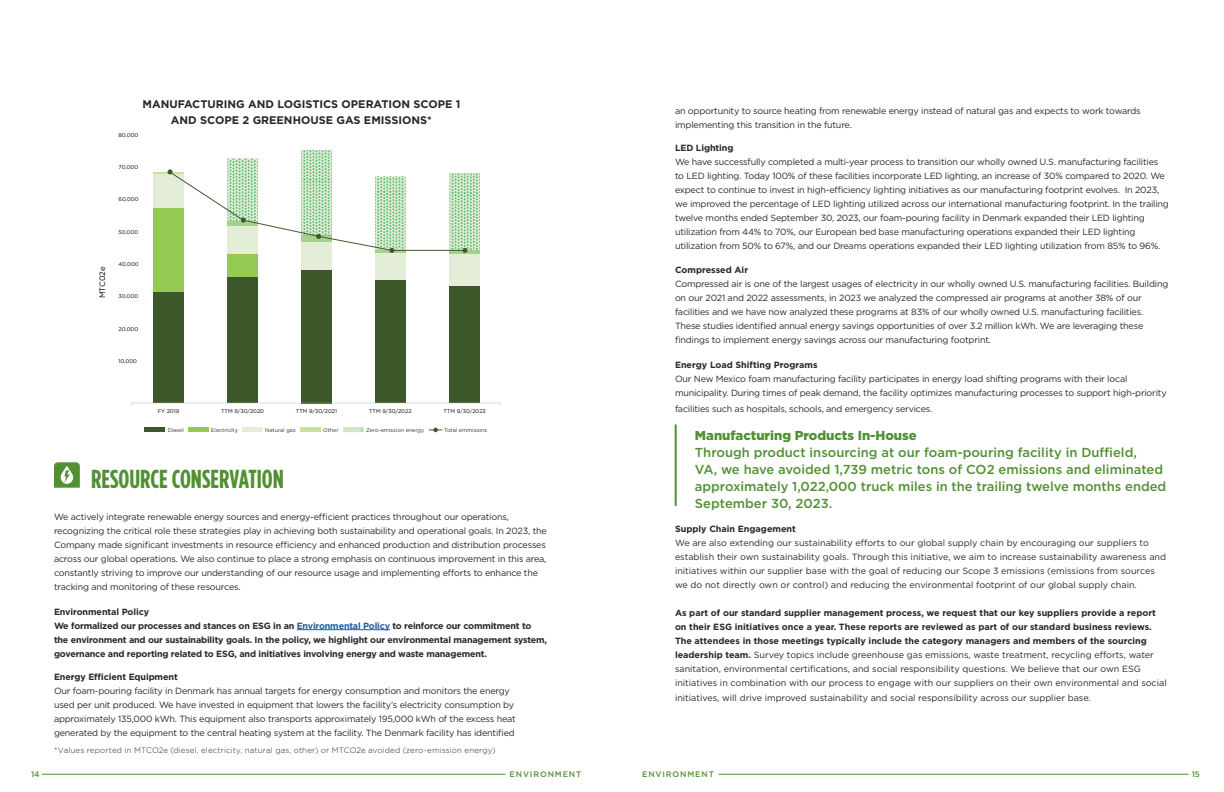
<style>
.page{position:relative;width:1224px;height:792px;background:#fff}
.page>*{position:absolute;margin:0;border:0;box-sizing:border-box;transform-origin:0 0}
.t1{font:700 26px "Gotham Condensed";color:#519033}
.t2{font:500 13px/17px "Gotham";color:#519033}
.t3{font:900 13px "Gotham";color:#519033}
.t4{font:700 11px/16px "Gotham";color:#292829;text-align:center}
.t5{font:9px/14px "Gotham";letter-spacing:-.02em;color:#292829}
.t6{font:9px/14px "Gotham";color:#292829}
.t7{font:700 9px/14px "Gotham";letter-spacing:-.02em;color:#292829}
.t8{font:700 9px "Gotham";color:#292829}
.t9{font:300 8px "Gotham";letter-spacing:.015em;color:#292829}
.t10{font:500 8px "Gotham";letter-spacing:.11em;color:#519033}
.t11{font:7.8px "Gotham";color:#000}
.t12{font:5.4px "Gotham";color:#000}
.t13{font:5.4px "Gotham";color:#333132}
.s1{color:#215e9e}
.s2{font-weight:700}
</style>
<div class="page">
<hr style="left:297px;top:629px;width:93px;height:1px;background:#215e9e">
<hr style="left:675px;top:425px;width:2px;height:80px;background:#519033">
<hr style="left:719px;top:774px;width:470px;height:1px;background:#519033">
<svg style="left:54px;top:462px;width:26px;height:26px"></svg>
<hr style="left:42px;top:774px;width:463px;height:1px;background:#519033">
<div style="left:153px;top:291px;width:31px;height:112px;background:#3c572a"></div>
<div style="left:153px;top:208px;width:31px;height:83px;background:#94c953"></div>
<div style="left:153px;top:173px;width:31px;height:35px;background:#e3edd8"></div>
<hr style="left:153px;top:172px;width:31px;height:1px;background:#cbe193">
<div style="left:227px;top:277px;width:31px;height:126px;background:#3c572a"></div>
<div style="left:227px;top:254px;width:31px;height:23px;background:#94c953"></div>
<div style="left:227px;top:226px;width:31px;height:28px;background:#e3edd8"></div>
<div style="left:301px;top:270px;width:31px;height:133px;background:#3c572a"></div>
<div style="left:301px;top:241px;width:31px;height:29px;background:#e3edd8"></div>
<div style="left:375px;top:279px;width:31px;height:124px;background:#3c572a"></div>
<div style="left:375px;top:253px;width:31px;height:26px;background:#e3edd8"></div>
<div style="left:450px;top:286px;width:30px;height:117px;background:#3c572a"></div>
<div style="left:450px;top:254px;width:30px;height:32px;background:#e3edd8"></div>
<hr style="left:450px;top:250px;width:30px;height:4px;background:#a7d08f">
<svg style="left:131px;top:403px;width:370px;height:2px"></svg>
<svg style="left:168px;top:150px;width:312px;height:103px"></svg>
<hr style="left:145px;top:428px;width:20px;height:4px;background:#395729">
<hr style="left:188px;top:428px;width:20px;height:4px;background:#94c953">
<hr style="left:300px;top:428px;width:20px;height:4px;background:#cbe193">
<hr style="left:242px;top:428px;width:21px;height:4px;background:#e3edd8">
<svg style="left:429px;top:428px;width:14px;height:4px"></svg>
<svg style="left:343px;top:428px;width:21px;height:5px"></svg>
<p class="t11" style="left:97px;top:298px;width:34px;rotate:-90deg">MTC02e</p>
<p class="t4" style="left:143px;top:96px;width:319px">MANUFACTURING AND LOGISTICS OPERATION SCOPE 1<br>AND SCOPE 2 GREENHOUSE GAS EMISSIONS*</p>
<p class="t12" style="left:119px;top:131px;width:21px">80,000</p>
<p class="t12" style="left:119px;top:164px;width:21px">70,000</p>
<p class="t12" style="left:119px;top:196px;width:22px">60,000</p>
<p class="t12" style="left:119px;top:228px;width:21px">50,000</p>
<p class="t12" style="left:119px;top:261px;width:22px">40,000</p>
<p class="t12" style="left:119px;top:293px;width:21px">30,000</p>
<p class="t12" style="left:119px;top:325px;width:21px">20,000</p>
<p class="t12" style="left:119px;top:358px;width:20px">10,000</p>
<p class="t12" style="left:158px;top:408px;width:23px">FY 2019</p>
<p class="t12" style="left:221px;top:408px;width:45px">TTM 9/30/2020</p>
<p class="t12" style="left:296px;top:408px;width:43px">TTM 9/30/2021</p>
<p class="t12" style="left:369px;top:408px;width:44px">TTM 9/30/2022</p>
<p class="t12" style="left:443px;top:408px;width:44px">TTM 9/30/2023</p>
<p class="t13" style="left:168px;top:426px;width:18px">Diesel</p>
<p class="t13" style="left:211px;top:426px;width:28px">Electricity</p>
<p class="t13" style="left:265px;top:426px;width:32px">Natural gas</p>
<p class="t13" style="left:323px;top:426px;width:17px">Other</p>
<p class="t13" style="left:366px;top:426px;width:60px">Zero-emission energy</p>
<p class="t13" style="left:444px;top:426px;width:45px">Total emmisions</p>
<h1 class="t1" style="left:91px;top:464px;width:194px">RESOURCE CONSERVATION</h1>
<p class="t5" style="left:54px;top:510px;width:494px">We actively integrate renewable energy sources and energy-efficient practices throughout our operations, recognizing the critical role these strategies play in achieving both sustainability and operational goals. In 2023, the Company made significant investments in resource efficiency and enhanced production and distribution processes across our global operations. We also continue to place a strong emphasis on continuous improvement in this area, constantly striving to improve our understanding of our resource usage and implementing efforts to enhance the tracking and monitoring of these resources.</p>
<p class="t7" style="left:54px;top:605px;width:495px">Environmental Policy<br>We formalized our processes and stances on ESG in an <span class="s1">Environmental Policy</span> to reinforce our commitment to the environment and our sustainability goals. In the policy, we highlight our environmental management system, governance and reporting related to ESG, and initiatives involving energy and waste management.</p>
<p class="t7" style="left:54px;top:669px;width:125px">Energy Efficient Equipment</p>
<p class="t5" style="left:54px;top:683px;width:463px">Our foam-pouring facility in Denmark has annual targets for energy consumption and monitors the energy used per unit produced. We have invested in equipment that lowers the facility’s electricity consumption by approximately 135,000 kWh. This equipment also transports approximately 195,000 kWh of the excess heat generated by the equipment to the central heating system at the facility. The Denmark facility has identified</p>
<p class="t9" style="left:54px;top:745px;width:443px">*Values reported in MTCO2e (diesel, electricity, natural gas, other) or MTCO2e avoided (zero-emission energy)</p>
<p class="t10" style="left:31px;top:769px;width:10px">14</p>
<p class="t10" style="left:510px;top:769px;width:73px">ENVIRONMENT</p>
<p class="t5" style="left:675px;top:104px;width:467px">an opportunity to source heating from renewable energy instead of natural gas and expects to work towards implementing this transition in the future.</p>
<p class="t7" style="left:675px;top:141px;width:60px">LED Lighting</p>
<p class="t5" style="left:675px;top:155px;width:495px">We have successfully completed a multi-year process to transition our wholly owned U.S. manufacturing facilities to LED lighting. Today 100% of these facilities incorporate LED lighting, an increase of 30% compared to 2020. We expect to continue to invest in high-efficiency lighting initiatives as our manufacturing footprint evolves. In 2023, we improved the percentage of LED lighting utilized across our international manufacturing footprint. In the trailing twelve months ended September 30, 2023, our foam-pouring facility in Denmark expanded their LED lighting utilization from 44% to 70%, our European bed base manufacturing operations expanded their LED lighting utilization from 50% to 67%, and our Dreams operations expanded their LED lighting utilization from 85% to 96%.</p>
<p class="t8" style="left:675px;top:264px;width:75px">Compressed Air</p>
<p class="t5" style="left:675px;top:277px;width:495px">Compressed air is one of the largest usages of electricity in our wholly owned U.S. manufacturing facilities. Building on our 2021 and 2022 assessments, in 2023 we analyzed the compressed air programs at another 38% of our facilities and we have now analyzed these programs at 83% of our wholly owned U.S. manufacturing facilities.<br>These studies identified annual energy savings opportunities of over 3.2 million kWh. We are leveraging these findings to implement energy savings across our manufacturing footprint.</p>
<p class="t8" style="left:675px;top:359px;width:144px">Energy Load Shifting Programs</p>
<p class="t5" style="left:675px;top:372px;width:493px">Our New Mexico foam manufacturing facility participates in energy load shifting programs with their local municipality. During times of peak demand, the facility optimizes manufacturing processes to support high-priority</p>
<p class="t5" style="left:675px;top:402px;width:259px">facilities such as hospitals, schools, and emergency services.</p>
<h2 class="t3" style="left:695px;top:426px;width:223px">Manufacturing Products In-House</h2>
<h2 class="t2" style="left:695px;top:443px;width:473px">Through product insourcing at our foam-pouring facility in Duffield,<br>VA, we have avoided 1,739 metric tons of CO2 emissions and eliminated approximately 1,022,000 truck miles in the trailing twelve months ended September 30, 2023.</h2>
<p class="t8" style="left:675px;top:523px;width:122px">Supply Chain Engagement</p>
<p class="t6" style="left:675px;top:536px;width:493px">We are also extending our sustainability efforts to our global supply chain by encouraging our suppliers to establish their own sustainability goals. Through this initiative, we aim to increase sustainability awareness and initiatives within our supplier base with the goal of reducing our Scope 3 emissions (emissions from sources we do not directly own or control) and reducing the environmental footprint of our global supply chain.</p>
<p class="t6" style="left:675px;top:606px;width:493px"><span class="s2">As part of our standard supplier management process, we request that our key suppliers provide a report on their ESG initiatives once a year. These reports are reviewed as part of our standard business reviews.<br>The attendees in those meetings typically include the category managers and members of the sourcing leadership team.</span> Survey topics include greenhouse gas emissions, waste treatment, recycling efforts, water sanitation, environmental certifications, and social responsibility questions. We believe that our own ESG initiatives in combination with our process to engage with our suppliers on their own environmental and social initiatives, will drive improved sustainability and social responsibility across our supplier base.</p>
<p class="t10" style="left:642px;top:769px;width:73px">ENVIRONMENT</p>
<p class="t10" style="left:1192px;top:769px;width:10px">15</p>
</div>
